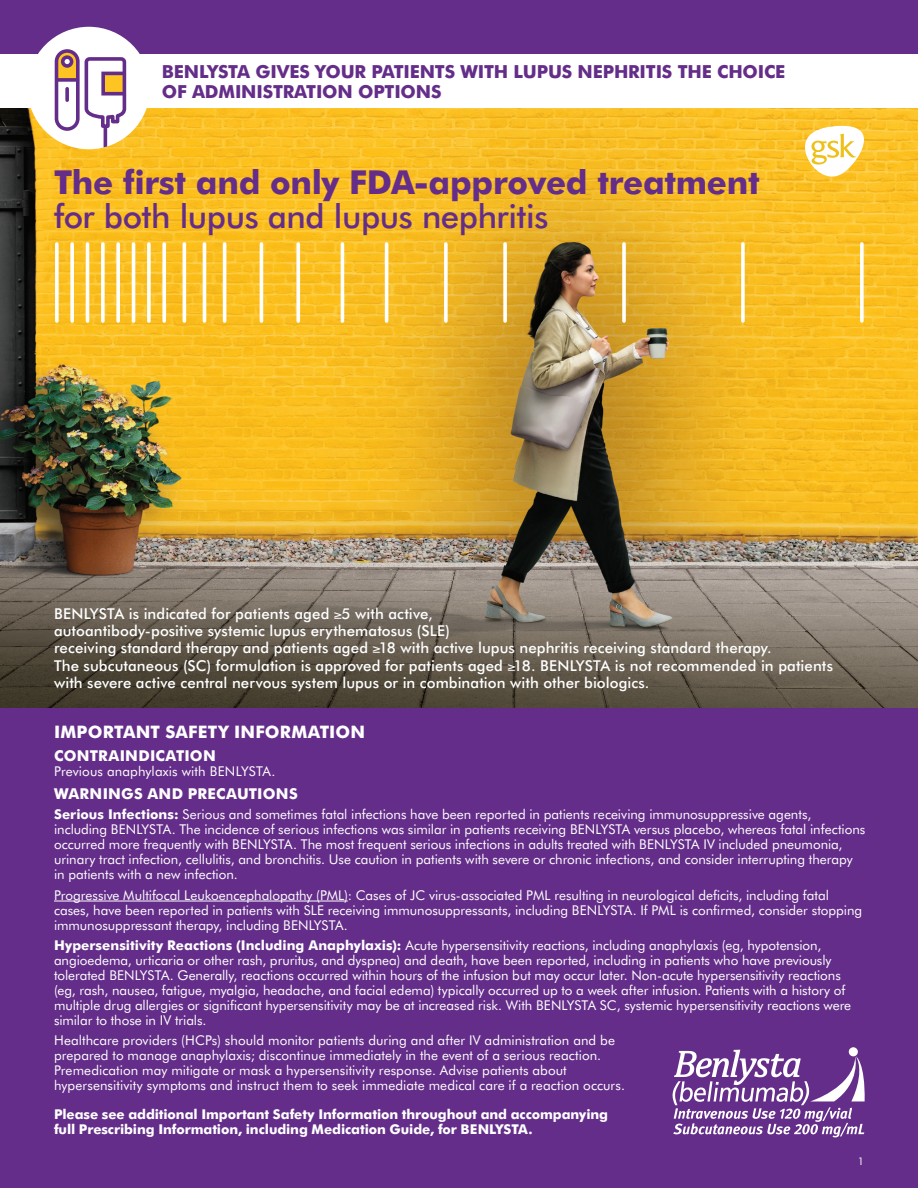
<style>
.page{position:relative;width:918px;height:1188px;background:#fff}
.page>*{position:absolute;margin:0;border:0;box-sizing:border-box;transform-origin:0 0}
.t1{font:700 33px "Futura BT";letter-spacing:-.01em;color:#642d89}
.t2{font:500 33px "Futura BT";letter-spacing:-.015em;color:#642d89}
.t3{font:700 18px/19.5px "Futura BT";letter-spacing:-.01em;color:#642d89}
.t4{font:700 17.25px "Futura BT";letter-spacing:.01em;color:#fff}
.t5{font:500 15px/17.2px "Futura BT";letter-spacing:.005em;color:#fff}
.t6{font:700 15px "Futura BT";letter-spacing:.015em;color:#fff}
.t7{font:13.5px/15px "Futura BT";color:#fff}
.t8{font:700 13.5px/15px "Futura BT";letter-spacing:-.01em;color:#fff}
.t9{font:10.5px "Futura BT";color:#fff}
.s1{font-weight:700}
</style>
<div class="page">
<img style="left:0;top:108px;width:918px;height:600px">
<div style="left:0;top:708px;width:918px;height:480px;background:#642d89"></div>
<hr style="left:54px;top:901px;width:294px;height:1px;background:#fff">
<div style="left:849px;top:1047px;width:9px;height:9px;background:#fff;border-radius:50%"></div>
<svg style="left:672px;top:1050px;width:193px;height:87px"></svg>
<svg style="left:622px;top:244px;width:4px;height:77px"></svg>
<svg style="left:503px;top:244px;width:4px;height:77px"></svg>
<svg style="left:444px;top:244px;width:4px;height:77px"></svg>
<hr style="left:385px;top:244px;width:3px;height:77px;background:#fff">
<hr style="left:341px;top:244px;width:3px;height:77px;background:#fff">
<svg style="left:296px;top:244px;width:4px;height:77px"></svg>
<hr style="left:260px;top:244px;width:3px;height:77px;background:#fff">
<hr style="left:223px;top:244px;width:3px;height:77px;background:#fff">
<hr style="left:203px;top:244px;width:3px;height:77px;background:#fff">
<hr style="left:183px;top:244px;width:3px;height:77px;background:#fff">
<svg style="left:162px;top:244px;width:4px;height:77px"></svg>
<svg style="left:147px;top:244px;width:4px;height:77px"></svg>
<hr style="left:132px;top:244px;width:3px;height:77px;background:#fff">
<svg style="left:116px;top:244px;width:4px;height:77px"></svg>
<svg style="left:101px;top:244px;width:4px;height:77px"></svg>
<hr style="left:86px;top:244px;width:3px;height:77px;background:#fff">
<svg style="left:70px;top:244px;width:4px;height:77px"></svg>
<svg style="left:55px;top:244px;width:4px;height:77px"></svg>
<svg style="left:741px;top:244px;width:4px;height:77px"></svg>
<svg style="left:860px;top:244px;width:4px;height:77px"></svg>
<div style="left:0;top:0;width:918px;height:96px;background:#642d89"></div>
<div style="left:0;top:54px;width:918px;height:54px;background:#fff"></div>
<div style="left:28px;top:27px;width:122px;height:122px;background:#fff;border-radius:50%"></div>
<hr style="left:104px;top:126px;width:3px;height:23px;background:#642d89">
<svg style="left:60px;top:54px;width:67px;height:76px"></svg>
<svg style="left:60px;top:78px;width:15px;height:4px"></svg>
<svg style="left:65px;top:89px;width:4px;height:11px"></svg>
<div style="left:55px;top:49px;width:25px;height:82px;border:4px solid #642d89;border-radius:11px"></div>
<div style="left:61px;top:55px;width:12px;height:13px;border:4px solid #642d89;border-radius:50%"></div>
<svg style="left:805px;top:126px;width:59px;height:51px"></svg>
<h2 class="t3" style="left:162px;top:62px;width:625px">BENLYSTA GIVES YOUR PATIENTS WITH LUPUS NEPHRITIS THE CHOICE<br>OF ADMINISTRATION OPTIONS</h2>
<h1 class="t1" style="left:54px;top:162px;width:707px">The first and only FDA-approved treatment</h1>
<h1 class="t2" style="left:54px;top:197px;width:496px">for both lupus and lupus nephritis</h1>
<p class="t5" style="left:54px;top:605px;width:781px">BENLYSTA is indicated for patients aged ≥5 with active,<br>autoantibody-positive systemic lupus erythematosus (SLE)<br>receiving standard therapy and patients aged ≥18 with active lupus nephritis receiving standard therapy.<br>The subcutaneous (SC) formulation is approved for patients aged ≥18. BENLYSTA is not recommended in patients with severe active central nervous system lupus or in combination with other biologics.</p>
<p class="t4" style="left:54px;top:721px;width:313px">IMPORTANT SAFETY INFORMATION</p>
<p class="t6" style="left:54px;top:746px;width:163px">CONTRAINDICATION</p>
<p class="t7" style="left:54px;top:763px;width:223px">Previous anaphylaxis with BENLYSTA.</p>
<p class="t6" style="left:54px;top:784px;width:245px">WARNINGS AND PRECAUTIONS</p>
<p class="t7" style="left:54px;top:807px;width:813px"><span class="s1">Serious Infections:</span> Serious and sometimes fatal infections have been reported in patients receiving immunosuppressive agents, including BENLYSTA. The incidence of serious infections was similar in patients receiving BENLYSTA versus placebo, whereas fatal infections occurred more frequently with BENLYSTA. The most frequent serious infections in adults treated with BENLYSTA IV included pneumonia, urinary tract infection, cellulitis, and bronchitis. Use caution in patients with severe or chronic infections, and consider interrupting therapy in patients with a new infection.</p>
<p class="t7" style="left:54px;top:887px;width:810px">Progressive Multifocal Leukoencephalopathy (PML): Cases of JC virus-associated PML resulting in neurological deficits, including fatal cases, have been reported in patients with SLE receiving immunosuppressants, including BENLYSTA. If PML is confirmed, consider stopping immunosuppressant therapy, including BENLYSTA.</p>
<p class="t7" style="left:54px;top:938px;width:799px"><span class="s1">Hypersensitivity Reactions (Including Anaphylaxis):</span> Acute hypersensitivity reactions, including anaphylaxis (eg, hypotension, angioedema, urticaria or other rash, pruritus, and dyspnea) and death, have been reported, including in patients who have previously tolerated BENLYSTA. Generally, reactions occurred within hours of the infusion but may occur later. Non-acute hypersensitivity reactions (eg, rash, nausea, fatigue, myalgia, headache, and facial edema) typically occurred up to a week after infusion. Patients with a history of multiple drug allergies or significant hypersensitivity may be at increased risk. With BENLYSTA SC, systemic hypersensitivity reactions were similar to those in IV trials.</p>
<p class="t7" style="left:54px;top:1033px;width:572px">Healthcare providers (HCPs) should monitor patients during and after IV administration and be prepared to manage anaphylaxis; discontinue immediately in the event of a serious reaction.<br>Premedication may mitigate or mask a hypersensitivity response. Advise patients about hypersensitivity symptoms and instruct them to seek immediate medical care if a reaction occurs.</p>
<p class="t8" style="left:54px;top:1107px;width:556px">Please see additional Important Safety Information throughout and accompanying full Prescribing Information, including Medication Guide, for BENLYSTA.</p>
<p class="t9" style="left:858px;top:1155px;width:8px">1</p>
</div>
